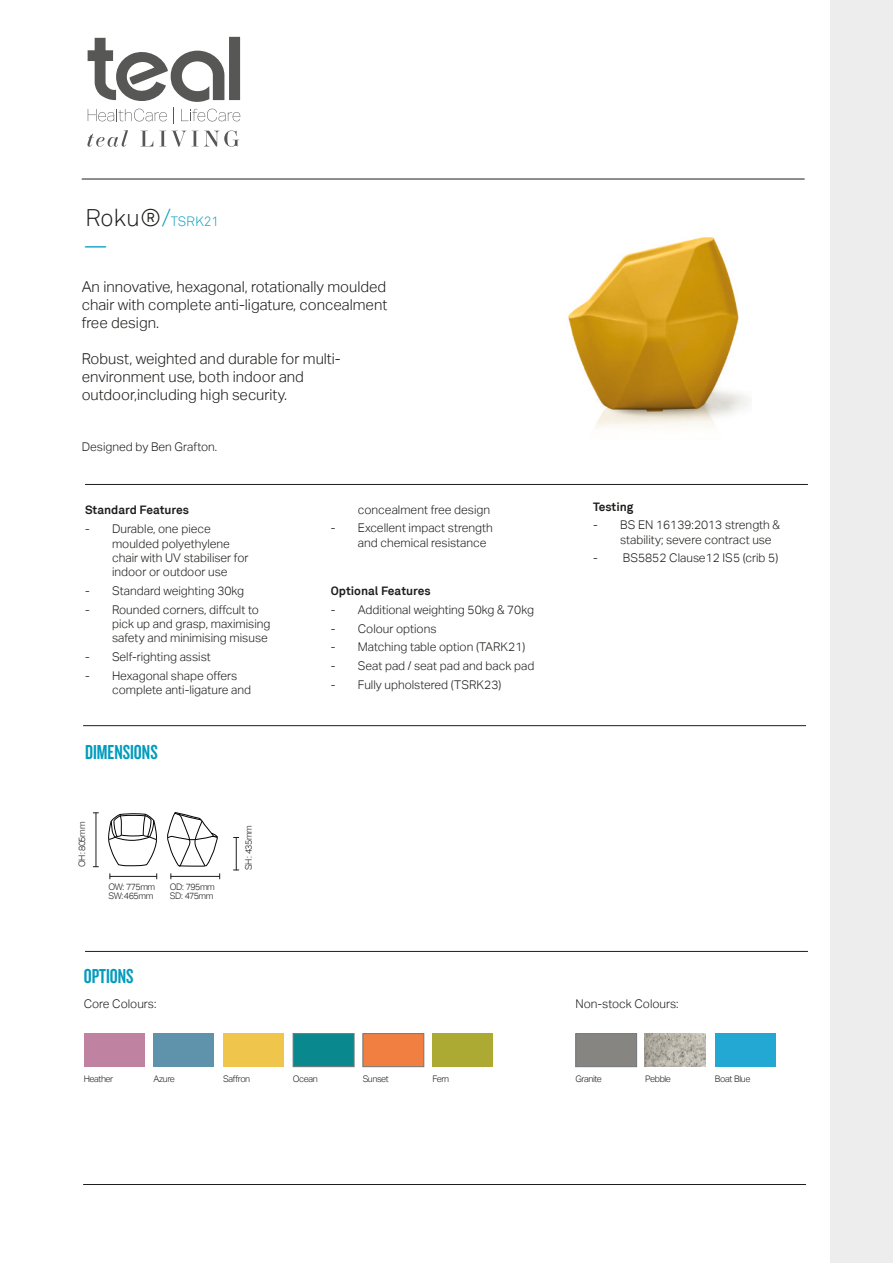
<style>
.page{position:relative;width:893px;height:1263px;background:#fff}
.page>*{position:absolute;margin:0;border:0;box-sizing:border-box;transform-origin:0 0}
.t1{font:21px "Knockout HTF48 Featherweight";color:#009cbe}
.t2{font:21px "Grouch IT Cby BT";color:#009cbe}
.Product_Description{font:300 15px/18px "Aktiv Grotesk";color:#1d1d1b;text-align:justify}
.t3{font:300 13.5px "Akkurat";color:#009cbe}
.Body_Text{font:300 12px/14.4px "Aktiv Grotesk";color:#1d1d1b}
.TEXT{font:700 12px "Akkurat";color:#1d1d1b}
.t4{font:300 9px "Aktiv Grotesk";letter-spacing:-.045em;color:#1d1d1b}
.s1{font-size:24px;color:#1d1d1b}
.s2{font-size:24px}
</style>
<div class="page">
<hr style="left:82px;top:179px;width:723px;height:1px;background:#1d1d1b">
<hr style="left:85px;top:484px;width:723px;height:1px;background:#1d1d1b">
<hr style="left:83px;top:725px;width:723px;height:1px;background:#1d1d1b">
<hr style="left:85px;top:951px;width:723px;height:1px;background:#1d1d1b">
<img style="left:568px;top:237px;width:181px;height:190px">
<hr style="left:83px;top:1184px;width:723px;height:1px;background:#1d1d1b">
<svg style="left:88px;top:37px;width:152px;height:86px"></svg>
<svg style="left:87px;top:130px;width:41px;height:17px"></svg>
<svg style="left:141px;top:131px;width:12px;height:15px"></svg>
<svg style="left:159px;top:131px;width:39px;height:16px"></svg>
<svg style="left:204px;top:130px;width:35px;height:17px"></svg>
<div style="left:831px;top:0;width:62px;height:1263px;background:#ededed"></div>
<svg style="left:109px;top:814px;width:48px;height:52px"></svg>
<svg style="left:167px;top:812px;width:51px;height:55px"></svg>
<hr style="left:110px;top:876px;width:47px;height:1px;background:#1d1d1b">
<hr style="left:96px;top:813px;width:1px;height:54px;background:#1d1d1b">
<hr style="left:171px;top:876px;width:49px;height:1px;background:#1d1d1b">
<hr style="left:236px;top:837px;width:1px;height:33px;background:#1d1d1b">
<div style="left:84px;top:1033px;width:61px;height:34px;background:#bf82a0"></div>
<div style="left:223px;top:1033px;width:61px;height:33px;background:#efc54c"></div>
<div style="left:153px;top:1033px;width:61px;height:33px;background:#5f93ac"></div>
<div style="left:293px;top:1033px;width:61px;height:34px;background:#09888e;border:1px solid #6e7679"></div>
<div style="left:363px;top:1033px;width:61px;height:34px;background:#f07f41;border:1px solid #6e7679"></div>
<div style="left:432px;top:1033px;width:61px;height:33px;background:#adaa33"></div>
<div style="left:575px;top:1033px;width:62px;height:34px;background:#868581;border:1px solid #6e7679"></div>
<div style="left:715px;top:1033px;width:61px;height:33px;background:#22a8d3"></div>
<img style="left:645px;top:1033px;width:61px;height:33px">
<p class="t3" style="left:85px;top:213px;width:136px"><span class="s1">Roku®</span><span class="s2">/</span>TSRK21</p>
<p class="t2" style="left:85px;top:231px;width:22px">—</p>
<p class="Product_Description" style="left:82px;top:278px;width:307px">An innovative, hexagonal, rotationally moulded chair with complete anti-ligature, concealment free design.</p>
<p class="Product_Description" style="left:82px;top:350px;width:261px;text-align:left">Robust, weighted and durable for multi&shy;environment use, both indoor and outdoor,including high security.</p>
<p class="Body_Text" style="left:82px;top:439px;width:137px">Designed by Ben Grafton.</p>
<p class="TEXT" style="left:85px;top:503px;width:106px">Standard Features</p>
<p class="Body_Text" style="left:112px;top:522px;width:138px;text-indent:-27px">- Durable, one piece moulded polyethylene chair with UV stabiliser for indoor or outdoor use</p>
<p class="Body_Text" style="left:85px;top:584px;width:161px">- Standard weighting 30kg</p>
<p class="Body_Text" style="left:112px;top:602px;width:160px;text-indent:-27px">- Rounded corners, diffcult to pick up and grasp, maximising safety and minimising misuse</p>
<p class="Body_Text" style="left:85px;top:650px;width:127px">- Self-righting assist</p>
<p class="Body_Text" style="left:112px;top:668px;width:141px;text-indent:-27px">- Hexagonal shape offers complete anti-ligature and</p>
<p class="t1" style="left:85px;top:741px;width:74px">DIMENSIONS</p>
<p class="t4" style="left:77px;top:867px;width:47px;rotate:-90deg">OH : 805mm</p>
<p class="t4" style="left:109px;top:881px;width:48px">OW: 775mm</p>
<p class="t4" style="left:109px;top:890px;width:46px">SW: 465mm</p>
<p class="t4" style="left:170px;top:881px;width:47px">OD: 795mm</p>
<p class="t4" style="left:170px;top:890px;width:45px">SD: 475mm</p>
<p class="t1" style="left:84px;top:965px;width:51px">OPTIONS</p>
<p class="Body_Text" style="left:84px;top:997px;width:74px">Core Colours:</p>
<p class="t4" style="left:243px;top:870px;width:47px;rotate:-90deg">SH : 435mm</p>
<p class="Body_Text" style="left:358px;top:502px;width:134px">concealment free design</p>
<p class="Body_Text" style="left:358px;top:521px;width:136px;text-indent:-27px">- Excellent impact strength and chemical resistance</p>
<p class="TEXT" style="left:331px;top:584px;width:101px">Optional Features</p>
<p class="Body_Text" style="left:331px;top:603px;width:205px">- Additional weighting 50kg &amp; 70kg</p>
<p class="Body_Text" style="left:331px;top:621px;width:107px">- Colour options</p>
<p class="Body_Text" style="left:331px;top:640px;width:196px">- Matching table option (TARK21)</p>
<p class="Body_Text" style="left:331px;top:659px;width:205px">- Seat pad / seat pad and back pad</p>
<p class="Body_Text" style="left:331px;top:677px;width:172px">- Fully upholstered (TSRK23)</p>
<p class="TEXT" style="left:593px;top:499px;width:42px">Testing</p>
<p class="Body_Text" style="left:620px;top:518px;width:161px;text-indent:-27px">- BS EN 16139:2013 strength &amp; stability; severe contract use</p>
<p class="Body_Text" style="left:593px;top:551px;width:187px">- BS5852 Clause12 IS5 (crib 5)</p>
<p class="Body_Text" style="left:575px;top:997px;width:105px">Non-stock Colours:</p>
<p class="t4" style="left:84px;top:1073px;width:31px">Heather</p>
<p class="t4" style="left:153px;top:1073px;width:23px">Azure</p>
<p class="t4" style="left:223px;top:1073px;width:29px">Saffron</p>
<p class="t4" style="left:293px;top:1073px;width:26px">Ocean</p>
<p class="t4" style="left:363px;top:1073px;width:28px">Sunset</p>
<p class="t4" style="left:432px;top:1073px;width:18px">Fern</p>
<p class="t4" style="left:575px;top:1073px;width:28px">Granite</p>
<p class="t4" style="left:645px;top:1073px;width:27px">Pebble</p>
<p class="t4" style="left:715px;top:1073px;width:37px">Boat Blue</p>
</div>
